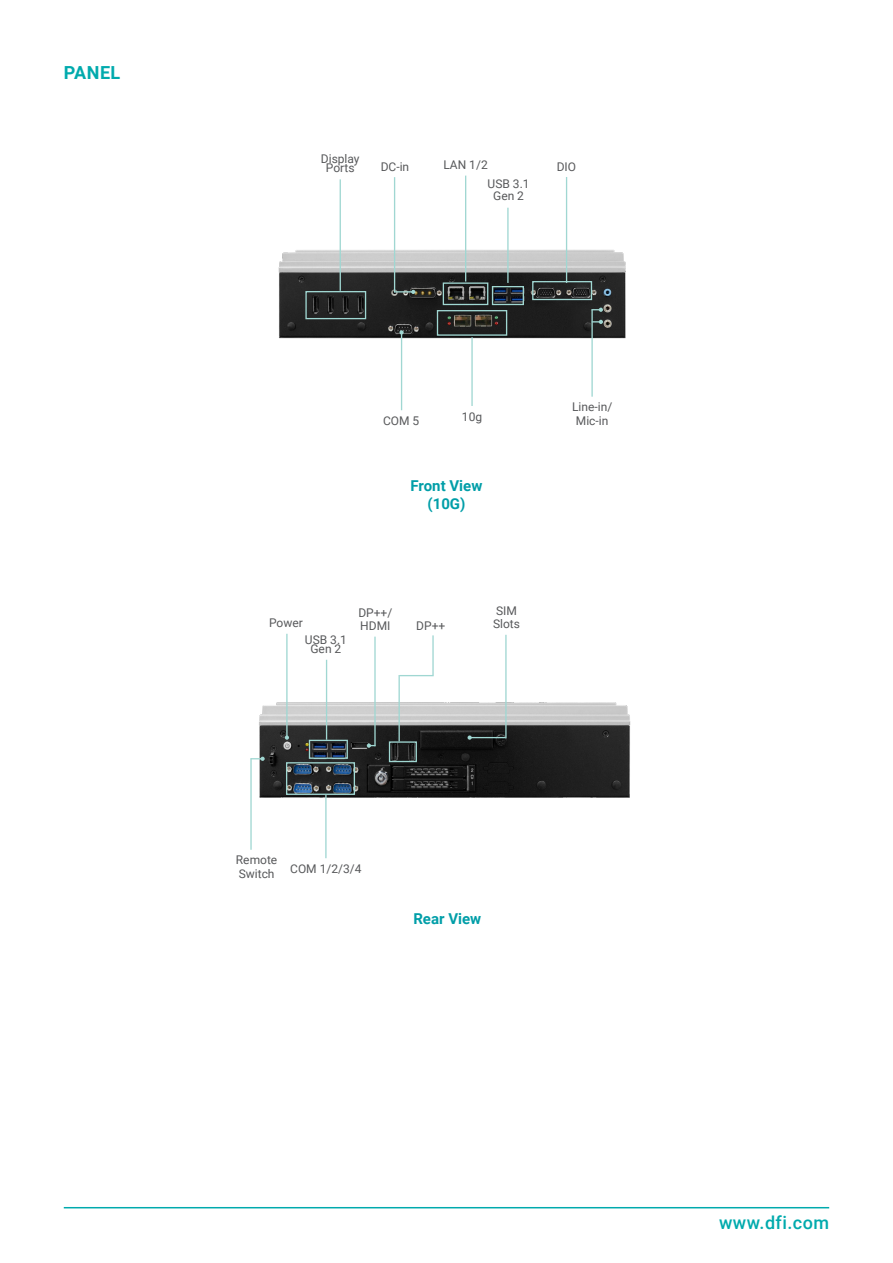
<style>
.page{position:relative;width:893px;height:1263px;background:#fff}
.page>*{position:absolute;margin:0;border:0;box-sizing:border-box;transform-origin:0 0}
.t1{font:500 18px "Roboto";letter-spacing:.025em;color:#00aaad}
.t2{font:700 18px "Roboto";letter-spacing:.025em;color:#00aaad}
.t3{font:700 15px "Roboto";color:#009ea8}
.t4{font:12px/13.5px "Roboto";color:#57585a}
</style>
<div class="page">
<hr style="left:64px;top:1207px;width:765px;height:1px;background:#00aaad">
<img style="left:259px;top:697px;width:372px;height:101px">
<hr style="left:286px;top:634px;width:2px;height:104px;background:#a0d7d2">
<svg style="left:285px;top:735px;width:4px;height:5px"></svg>
<hr style="left:325px;top:795px;width:2px;height:63px;background:#a0d7d2">
<div style="left:286px;top:762px;width:69px;height:33px;border:1px solid #a0d7d2"></div>
<div style="left:389px;top:741px;width:28px;height:21px;border:1px solid #a0d7d2"></div>
<hr style="left:432px;top:635px;width:2px;height:40px;background:#a0d7d2">
<hr style="left:399px;top:675px;width:35px;height:1px;background:#a0d7d2">
<hr style="left:326px;top:660px;width:1px;height:80px;background:#a0d7d2">
<div style="left:309px;top:740px;width:39px;height:19px;border:1px solid #a0d7d2"></div>
<hr style="left:374px;top:637px;width:2px;height:109px;background:#a0d7d2">
<svg style="left:367px;top:743px;width:8px;height:5px"></svg>
<hr style="left:505px;top:635px;width:2px;height:103px;background:#a0d7d2">
<hr style="left:470px;top:737px;width:36px;height:1px;background:#a0d7d2">
<svg style="left:467px;top:735px;width:5px;height:5px"></svg>
<hr style="left:398px;top:675px;width:2px;height:66px;background:#a0d7d2">
<hr style="left:250px;top:758px;width:2px;height:92px;background:#a0d7d2">
<svg style="left:251px;top:757px;width:14px;height:4px"></svg>
<img style="left:278px;top:245px;width:348px;height:99px">
<hr style="left:471px;top:337px;width:2px;height:69px;background:#a0d7d2">
<hr style="left:507px;top:208px;width:2px;height:75px;background:#a0d7d2">
<hr style="left:465px;top:176px;width:1px;height:106px;background:#a0d7d2">
<hr style="left:401px;top:332px;width:1px;height:78px;background:#a0d7d2">
<svg style="left:399px;top:330px;width:5px;height:4px"></svg>
<div style="left:492px;top:286px;width:32px;height:19px;border:1px solid #a0d7d2"></div>
<hr style="left:566px;top:177px;width:1px;height:106px;background:#a0d7d2">
<hr style="left:591px;top:310px;width:2px;height:87px;background:#a0d7d2">
<svg style="left:592px;top:320px;width:11px;height:4px"></svg>
<svg style="left:591px;top:308px;width:12px;height:4px"></svg>
<div style="left:532px;top:281px;width:60px;height:19px;border:1px solid #a0d7d2"></div>
<div style="left:443px;top:282px;width:45px;height:23px;border:1px solid #a0d7d2"></div>
<div style="left:437px;top:310px;width:70px;height:26px;border:1px solid #a0d7d2"></div>
<hr style="left:394px;top:177px;width:1px;height:115px;background:#a0d7d2">
<svg style="left:394px;top:290px;width:21px;height:4px"></svg>
<hr style="left:340px;top:179px;width:1px;height:112px;background:#a0d7d2">
<div style="left:305px;top:291px;width:61px;height:28px;border:1px solid #a0d7d2"></div>
<p class="t2" style="left:64px;top:60px;width:58px">PANEL</p>
<p class="t4" style="left:321px;top:154px;width:40px;line-height:9px;text-align:center">Display<br>Ports</p>
<p class="t4" style="left:381px;top:159px;width:30px">DC-in</p>
<p class="t4" style="left:443px;top:158px;width:46px">LAN 1/2</p>
<p class="t4" style="left:488px;top:177px;width:43px">USB 3.1</p>
<p class="t4" style="left:493px;top:189px;width:32px">Gen 2</p>
<p class="t4" style="left:557px;top:159px;width:21px">DIO</p>
<p class="t4" style="left:383px;top:413px;width:38px">COM 5</p>
<p class="t4" style="left:462px;top:409px;width:22px">10g</p>
<p class="t3" style="left:411px;top:475px;width:73px">Front View</p>
<p class="t3" style="left:427px;top:493px;width:39px">(10G)</p>
<p class="t4" style="left:269px;top:616px;width:35px">Power</p>
<p class="t4" style="left:305px;top:632px;width:43px">USB 3.1</p>
<p class="t4" style="left:310px;top:641px;width:32px">Gen 2</p>
<p class="t4" style="left:358px;top:605px;width:35px">DP++/<br>HDMI</p>
<p class="t4" style="left:416px;top:619px;width:31px">DP++</p>
<p class="t4" style="left:493px;top:603px;width:28px">SIM<br>Slots</p>
<p class="t4" style="left:572px;top:400px;width:42px;text-align:center">Line-in/<br>Mic-in</p>
<p class="t4" style="left:236px;top:853px;width:43px">Remote<br>Switch</p>
<p class="t4" style="left:290px;top:861px;width:73px">COM 1/2/3/4</p>
<p class="t3" style="left:413px;top:908px;width:69px">Rear View</p>
<h1 class="t1" style="left:719px;top:1210px;width:112px">www.dfi.com</h1>
</div>
